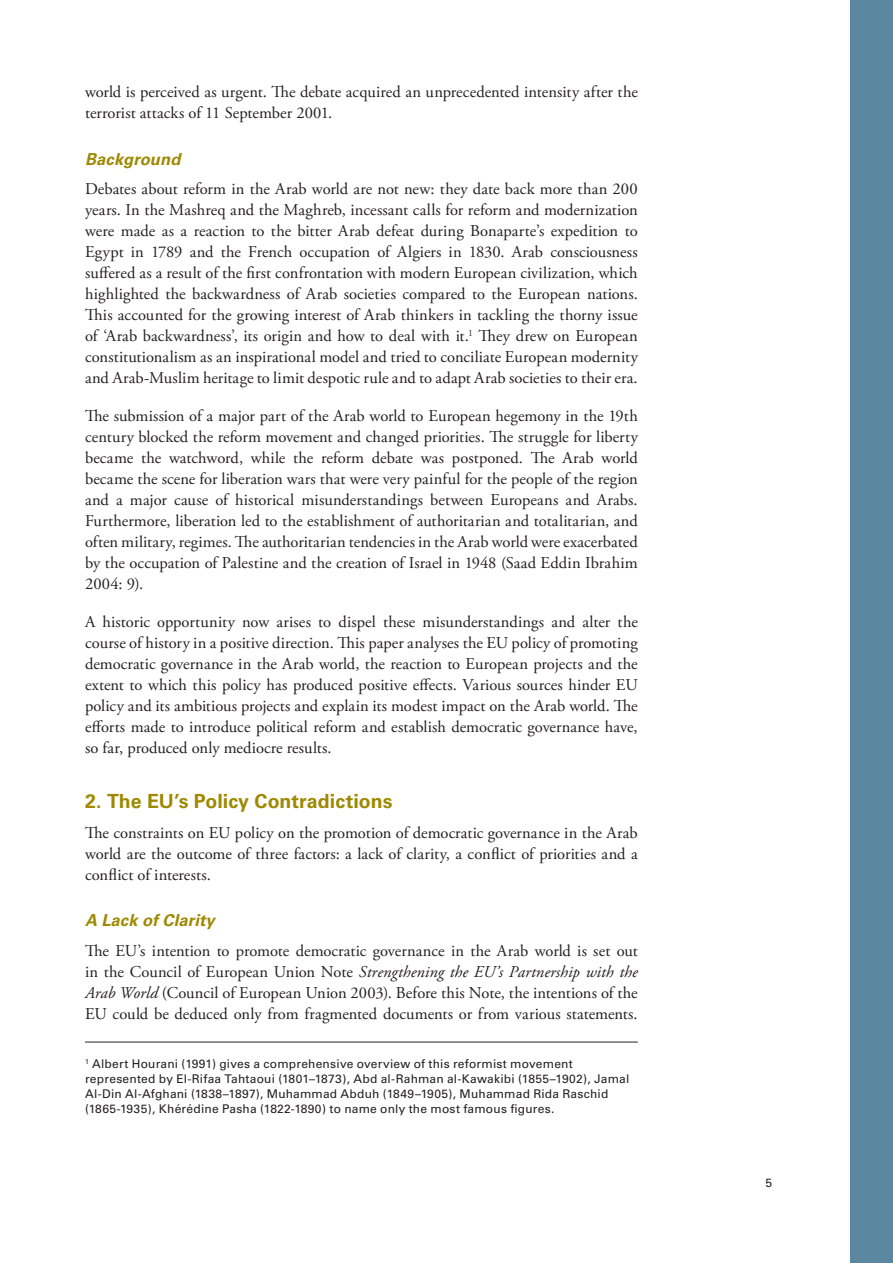
<style>
.page{position:relative;width:893px;height:1263px;background:#fff}
.page>*{position:absolute;margin:0;border:0;box-sizing:border-box;transform-origin:0 0}
.Underrubrik{font:700 19.5px "Univers LT Std";letter-spacing:.005em;color:#9e8900}
.Brödtext{font:16.5px/21px "Adobe Garamond Pro";color:#231f20;text-align:justify}
.Underunderrubrik{font:italic 700 16.5px "Univers LT Std";letter-spacing:.01em;color:#9e8900}
.Fotnot{font:12px/15px "Univers";letter-spacing:.015em;color:#231f20}
.t1{font:12px "Univers LT Std";color:#231f20}
.s1{font-style:italic}
</style>
<div class="page">
<div style="left:850px;top:0;width:43px;height:1263px;background:#5c87a1"></div>
<hr style="left:85px;top:1042px;width:553px;height:1px;background:#231f20">
<p class="Brödtext" style="left:85px;top:82px;width:554px">world is perceived as urgent. The debate acquired an unprecedented intensity after the terrorist attacks of 11 September 2001.</p>
<p class="Underunderrubrik" style="left:85px;top:149px;width:97px">Background</p>
<p class="Brödtext" style="left:85px;top:179px;width:554px">Debates about reform in the Arab world are not new: they date back more than 200 years. In the Mashreq and the Maghreb, incessant calls for reform and modernization were made as a reaction to the bitter Arab defeat during Bonaparte’s expedition to Egypt in 1789 and the French occupation of Algiers in 1830. Arab consciousness suffered as a result of the first confrontation with modern European civilization, which highlighted the backwardness of Arab societies compared to the European nations.<br>This accounted for the growing interest of Arab thinkers in tackling the thorny issue of ‘Arab backwardness’, its origin and how to deal with it.<sup>1</sup> They drew on European constitutionalism as an inspirational model and tried to conciliate European modernity and Arab-Muslim heritage to limit despotic rule and to adapt Arab societies to their era.</p>
<p class="Brödtext" style="left:85px;top:406px;width:554px">The submission of a major part of the Arab world to European hegemony in the 19th century blocked the reform movement and changed priorities. The struggle for liberty became the watchword, while the reform debate was postponed. The Arab world became the scene for liberation wars that were very painful for the people of the region and a major cause of historical misunderstandings between Europeans and Arabs.<br>Furthermore, liberation led to the establishment of authoritarian and totalitarian, and often military, regimes. The authoritarian tendencies in the Arab world were exacerbated by the occupation of Palestine and the creation of Israel in 1948 (Saad Eddin Ibrahim 2004: 9).</p>
<p class="Brödtext" style="left:85px;top:612px;width:554px">A historic opportunity now arises to dispel these misunderstandings and alter the course of history in a positive direction. This paper analyses the EU policy of promoting democratic governance in the Arab world, the reaction to European projects and the extent to which this policy has produced positive effects. Various sources hinder EU policy and its ambitious projects and explain its modest impact on the Arab world. The efforts made to introduce political reform and establish democratic governance have, so far, produced only mediocre results.</p>
<p class="Underrubrik" style="left:85px;top:790px;width:309px">2. The EU’s Policy Contradictions</p>
<p class="Brödtext" style="left:85px;top:822px;width:554px">The constraints on EU policy on the promotion of democratic governance in the Arab world are the outcome of three factors: a lack of clarity, a conflict of priorities and a conflict of interests.</p>
<p class="Underunderrubrik" style="left:85px;top:911px;width:131px">A Lack of Clarity</p>
<p class="Brödtext" style="left:85px;top:940px;width:554px">The EU’s intention to promote democratic governance in the Arab world is set out in the Council of European Union Note <span class="s1">Strengthening the EU’s Partnership with the Arab World</span> (Council of European Union 2003). Before this Note, the intentions of the EU could be deduced only from fragmented documents or from various statements.</p>
<p class="Fotnot" style="left:85px;top:1056px;width:546px"><sup>1</sup> Albert Hourani (1991) gives a comprehensive overview of this reformist movement represented by El-Rifaa Tahtaoui (1801–1873), Abd al-Rahman al-Kawakibi (1855–1902), Jamal Al-Din Al-Afghani (1838–1897), Muhammad Abduh (1849–1905), Muhammad Rida Raschid (1865-1935), Khérédine Pasha (1822-1890) to name only the most famous figures.</p>
<p class="t1" style="left:765px;top:1175px;width:8px">5</p>
</div>
